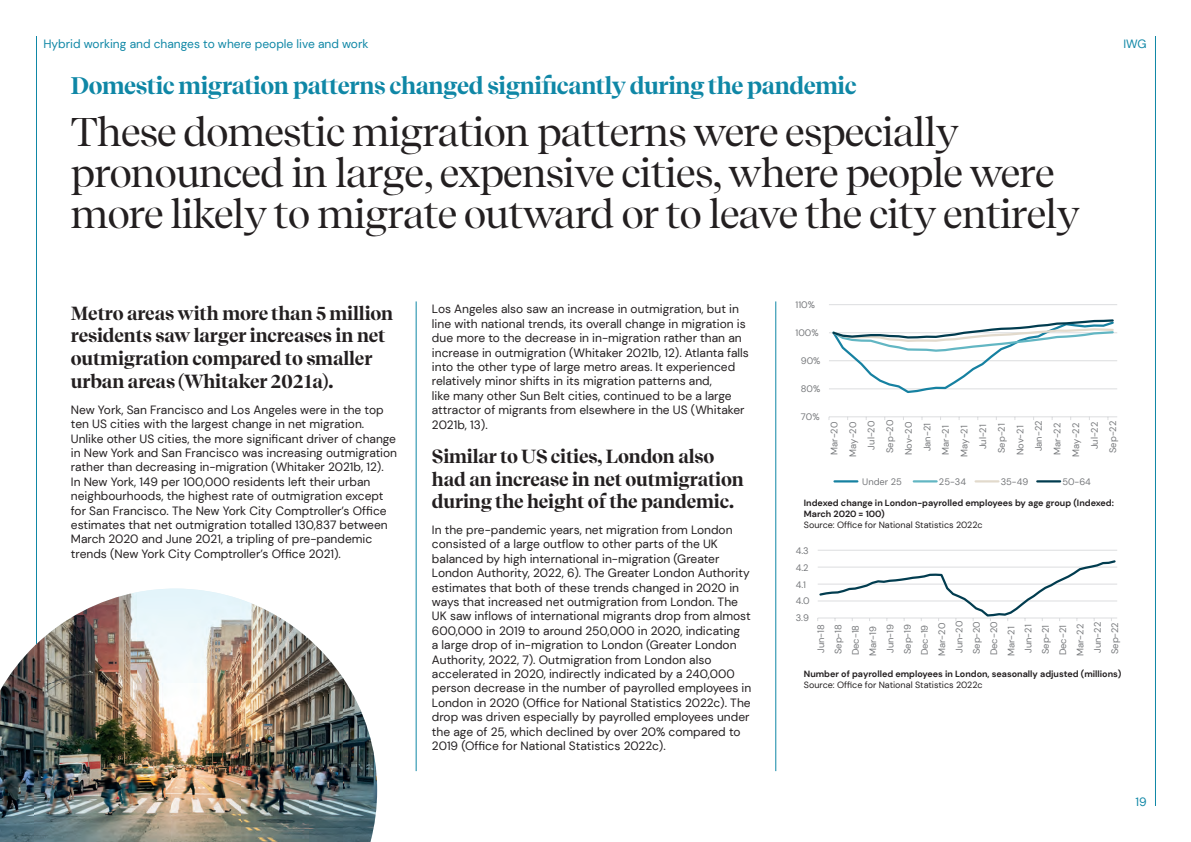
<style>
.page{position:relative;width:1191px;height:842px;background:#fff}
.page>*{position:absolute;margin:0;border:0;box-sizing:border-box;transform-origin:0 0}
.t1{font:40px/41px "Recife Display";letter-spacing:-.02em;color:#231f20}
.t2{font:700 24px "Recife Display";letter-spacing:-.02em;color:#0f87a6}
.t3{font:700 19px/22.8px "Recife Display";letter-spacing:-.01em;color:#231f20}
.t4{font:12px/14.4px "DM Sans";color:#231f20}
.t5{font:12px "DM Sans";color:#0f87a6}
.t6{font:9.4px/17.3px "DM Sans";color:#76787b;text-align:center}
.t7{font:700 9px/10.8px "DM Sans";color:#231f20}
.t8{font:9px "DM Sans";color:#231f20}
</style>
<div class="page">
<hr style="left:36px;top:36px;width:1px;height:770px;background:#0f87a6">
<hr style="left:1155px;top:36px;width:1px;height:770px;background:#0f87a6">
<hr style="left:416px;top:301px;width:1px;height:470px;background:#0f87a6">
<hr style="left:775px;top:301px;width:1px;height:470px;background:#0f87a6">
<hr style="left:817px;top:550px;width:300px;height:1px;background:#dcdddf">
<svg style="left:817px;top:560px;width:300px;height:61px"></svg>
<hr style="left:829px;top:304px;width:288px;height:1px;background:#dcdddf">
<hr style="left:829px;top:332px;width:288px;height:1px;background:#dcdddf">
<hr style="left:829px;top:360px;width:288px;height:1px;background:#dcdddf">
<hr style="left:829px;top:388px;width:288px;height:1px;background:#dcdddf">
<hr style="left:829px;top:416px;width:288px;height:1px;background:#dcdddf">
<svg style="left:830px;top:319px;width:285px;height:74px"></svg>
<hr style="left:834px;top:480px;width:23px;height:2px;background:#1681a1">
<hr style="left:913px;top:480px;width:23px;height:2px;background:#62b6c3">
<hr style="left:975px;top:480px;width:23px;height:2px;background:#e2dacc">
<hr style="left:1037px;top:480px;width:23px;height:2px;background:#013c4f">
<img style="left:34px;top:592px;width:103px;height:187px">
<img style="left:137px;top:589px;width:103px;height:190px">
<img style="left:240px;top:599px;width:69px;height:243px">
<img style="left:0;top:646px;width:34px;height:196px">
<img style="left:308px;top:639px;width:35px;height:203px">
<img style="left:343px;top:678px;width:34px;height:164px">
<img style="left:34px;top:779px;width:206px;height:63px">
<p class="t5" style="left:43px;top:36px;width:326px">Hybrid working and changes to where people live and work</p>
<p class="t5" style="left:1123px;top:36px;width:25px">IWG</p>
<h2 class="t2" style="left:71px;top:68px;width:787px">Domestic migration patterns changed significantly during the pandemic</h2>
<h1 class="t1" style="left:71px;top:110px;width:1010px">These domestic migration patterns were especially pronounced in large, expensive cities, where people were more likely to migrate outward or to leave the city entirely</h1>
<h3 class="t3" style="left:71px;top:301px;width:324px">Metro areas with more than 5 million residents saw larger increases in net outmigration compared to smaller urban areas (Whitaker 2021a).</h3>
<p class="t4" style="left:71px;top:402px;width:328px">New York, San Francisco and Los Angeles were in the top ten US cities with the largest change in net migration.<br>Unlike other US cities, the more significant driver of change in New York and San Francisco was increasing outmigration rather than decreasing in-migration (Whitaker 2021b, 12).<br>In New York, 149 per 100,000 residents left their urban neighbourhoods, the highest rate of outmigration except for San Francisco. The New York City Comptroller’s Office estimates that net outmigration totalled 130,837 between March 2020 and June 2021, a tripling of pre-pandemic trends (New York City Comptroller’s Office 2021).</p>
<p class="t4" style="left:432px;top:302px;width:318px">Los Angeles also saw an increase in outmigration, but in line with national trends, its overall change in migration is due more to the decrease in in-migration rather than an increase in outmigration (Whitaker 2021b, 12). Atlanta falls into the other type of large metro areas. It experienced relatively minor shifts in its migration patterns and,<br>like many other Sun Belt cities, continued to be a large attractor of migrants from elsewhere in the US (Whitaker 2021b, 13).</p>
<h3 class="t3" style="left:432px;top:444px;width:313px">Similar to US cities, London also had an increase in net outmigration during the height of the pandemic.</h3>
<p class="t4" style="left:432px;top:523px;width:321px">In the pre-pandemic years, net migration from London consisted of a large outflow to other parts of the UK balanced by high international in-migration (Greater London Authority, 2022, 6). The Greater London Authority estimates that both of these trends changed in 2020 in ways that increased net outmigration from London. The UK saw inflows of international migrants drop from almost 600,000 in 2019 to around 250,000 in 2020, indicating<br>a large drop of in-migration to London (Greater London Authority, 2022, 7). Outmigration from London also accelerated in 2020, indirectly indicated by a 240,000 person decrease in the number of payrolled employees in London in 2020 (Office for National Statistics 2022c). The drop was driven especially by payrolled employees under the age of 25, which declined by over 20% compared to 2019 (Office for National Statistics 2022c).</p>
<p class="t6" style="left:795px;top:296px;width:21px">110%</p>
<p class="t6" style="left:795px;top:324px;width:25px">100%</p>
<p class="t6" style="left:801px;top:352px;width:21px">90%</p>
<p class="t6" style="left:801px;top:380px;width:21px">80%</p>
<p class="t6" style="left:801px;top:408px;width:20px">70%</p>
<p class="t6" style="left:825px;top:455px;width:35px;rotate:-90deg">Mar-20</p>
<p class="t6" style="left:844px;top:456px;width:36px;rotate:-90deg">May-20</p>
<p class="t6" style="left:862px;top:449px;width:30px;rotate:-90deg">Jul-20</p>
<p class="t6" style="left:881px;top:453px;width:35px;rotate:-90deg">Sep-20</p>
<p class="t6" style="left:899px;top:455px;width:35px;rotate:-90deg">Nov-20</p>
<p class="t6" style="left:918px;top:451px;width:30px;rotate:-90deg">Jan-21</p>
<p class="t6" style="left:937px;top:455px;width:31px;rotate:-90deg">Mar-21</p>
<p class="t6" style="left:955px;top:456px;width:33px;rotate:-90deg">May-21</p>
<p class="t6" style="left:974px;top:449px;width:27px;rotate:-90deg">Jul-21</p>
<p class="t6" style="left:992px;top:453px;width:31px;rotate:-90deg">Sep-21</p>
<p class="t6" style="left:1011px;top:455px;width:31px;rotate:-90deg">Nov-21</p>
<p class="t6" style="left:1030px;top:451px;width:32px;rotate:-90deg">Jan-22</p>
<p class="t6" style="left:1048px;top:455px;width:33px;rotate:-90deg">Mar-22</p>
<p class="t6" style="left:1067px;top:456px;width:35px;rotate:-90deg">May-22</p>
<p class="t6" style="left:1085px;top:449px;width:29px;rotate:-90deg">Jul-22</p>
<p class="t6" style="left:1104px;top:453px;width:34px;rotate:-90deg">Sep-22</p>
<p class="t6" style="left:862px;top:473px;width:41px">Under 25</p>
<p class="t6" style="left:939px;top:473px;width:29px">25-34</p>
<p class="t6" style="left:1000px;top:473px;width:29px">35-49</p>
<p class="t6" style="left:1062px;top:473px;width:30px">50-64</p>
<p class="t7" style="left:804px;top:498px;width:311px">Indexed change in London-payrolled employees by age group (Indexed:<br>March 2020 = 100)</p>
<p class="t8" style="left:804px;top:519px;width:180px">Source: Office for National Statistics 2022c</p>
<p class="t6" style="left:795px;top:542px;width:14px">4.3</p>
<p class="t6" style="left:795px;top:559px;width:14px">4.2</p>
<p class="t6" style="left:795px;top:575px;width:12px">4.1</p>
<p class="t6" style="left:795px;top:592px;width:15px">4.0</p>
<p class="t6" style="left:795px;top:609px;width:15px">3.9</p>
<p class="t6" style="left:812px;top:656px;width:36px;rotate:-90deg">Jun-18<br>Sep-18<br>Dec-18<br>Mar-19<br>Jun-19<br>Sep-19<br>Dec-19<br>Mar-20<br>Jun-20<br>Sep-20<br>Dec-20<br>Mar-21<br>Jun-21<br>Sep-21<br>Dec-21<br>Mar-22<br>Jun-22<br>Sep-22</p>
<p class="t7" style="left:804px;top:668px;width:319px">Number of payrolled employees in London, seasonally adjusted (millions)</p>
<p class="t8" style="left:804px;top:679px;width:180px">Source: Office for National Statistics 2022c</p>
<p class="t5" style="left:1135px;top:794px;width:13px">19</p>
</div>
